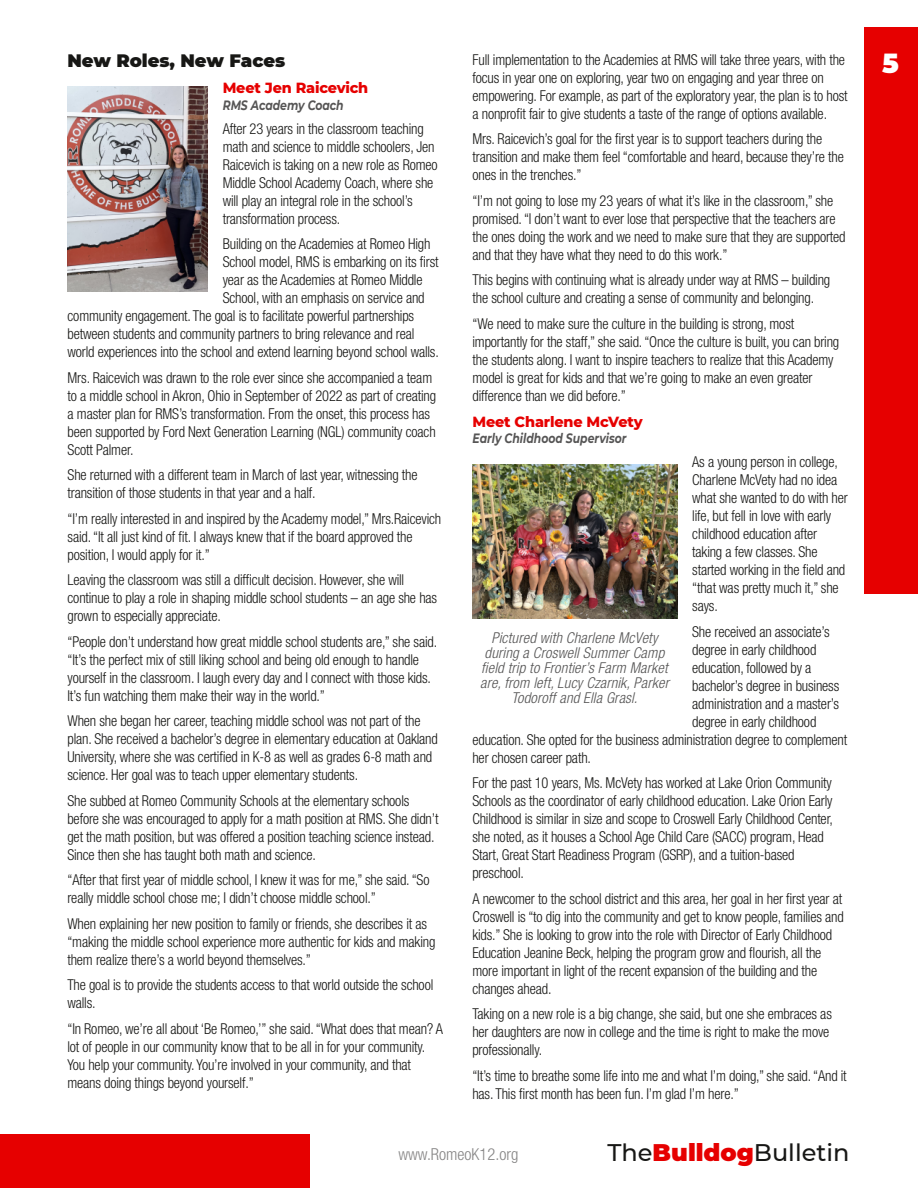
<style>
.page{position:relative;width:918px;height:1188px;background:#fff}
.page>*{position:absolute;margin:0;border:0;box-sizing:border-box;transform-origin:0 0}
.t1{font:900 27px "Montserrat";color:#fff}
.t2{font:500 24px "Montserrat";color:#171715}
.t3{font:900 18px "Montserrat";letter-spacing:-.005em;color:#171715}
.t4{font:300 condensed 16.5px "Helvetica Neue LT Std";color:#878686}
.t5{font:300 condensed 15px/18px "Helvetica Neue LT Std";letter-spacing:-.01em;color:#171715;scale:.96 1}
.t6{font:italic 300 condensed 15px/15px "Helvetica Neue LT Std";letter-spacing:.01em;color:#565555;text-align:center}
.t7{font:800 15px "Montserrat";letter-spacing:-.01em;color:#e60000;scale:.96 1}
.t8{font:italic 700 13.5px "Montserrat";color:#565555;scale:.8 1}
.s1{font-weight:900;color:#e60000}
</style>
<div class="page">
<div style="left:864px;top:27px;width:54px;height:567px;background:#e60000"></div>
<div style="left:0;top:1134px;width:310px;height:54px;background:#e60000"></div>
<img style="left:68px;top:86px;width:139px;height:205px">
<img style="left:472px;top:464px;width:206px;height:154px">
<h4 class="t3" style="left:68px;top:50px;width:219px">New Roles, New Faces</h4>
<h5 class="t7" style="left:223px;top:79px;width:153px">Meet Jen Raicevich</h5>
<h5 class="t8" style="left:223px;top:97px;width:153px">RMS Academy Coach</h5>
<p class="t5" style="left:223px;top:121px;width:225px">After 23 years in the classroom teaching math and science to middle schoolers, Jen Raicevich is taking on a new role as Romeo Middle School Academy Coach, where she will play an integral role in the school’s transformation process.</p>
<p class="t5" style="left:223px;top:237px;width:226px">Building on the Academies at Romeo High<br>School model, RMS is embarking on its first year as the Academies at Romeo Middle</p>
<p class="t5" style="left:68px;top:291px;width:388px;text-indent:155px">School, with an emphasis on service and community engagement. The goal is to facilitate powerful partnerships between students and community partners to bring relevance and real world experiences into the school and extend learning beyond school walls.</p>
<p class="t5" style="left:68px;top:370px;width:385px">Mrs. Raicevich was drawn to the role ever since she accompanied a team to a middle school in Akron, Ohio in September of 2022 as part of creating a master plan for RMS’s transformation. From the onset, this process has been supported by Ford Next Generation Learning (NGL) community coach Scott Palmer.</p>
<p class="t5" style="left:68px;top:468px;width:366px">She returned with a different team in March of last year, witnessing the transition of those students in that year and a half.</p>
<p class="t5" style="left:68px;top:511px;width:391px">“I’m really interested in and inspired by the Academy model,” Mrs.Raicevich said.“It all just kind of fit. I always knew that if the board approved the position, I would apply for it.”</p>
<p class="t5" style="left:68px;top:573px;width:387px">Leaving the classroom was still a difficult decision. However, she will continue to play a role in shaping middle school students – an age she has grown to especially appreciate.</p>
<p class="t5" style="left:68px;top:634px;width:387px">“People don’t understand how great middle school students are,” she said. “It’s the perfect mix of still liking school and being old enough to handle yourself in the classroom. I laugh every day and I connect with those kids.<br>It’s fun watching them make their way in the world.”</p>
<p class="t5" style="left:67px;top:714px;width:387px">When she began her career, teaching middle school was not part of the plan. She received a bachelor’s degree in elementary education at Oakland University, where she was certified in K-8 as well as grades 6-8 math and science. Her goal was to teach upper elementary students.</p>
<p class="t5" style="left:67px;top:793px;width:388px">She subbed at Romeo Community Schools at the elementary schools before she was encouraged to apply for a math position at RMS. She didn’t get the math position, but was offered a position teaching science instead.<br>Since then she has taught both math and science.</p>
<p class="t5" style="left:67px;top:873px;width:379px">“After that first year of middle school, I knew it was for me,” she said.“So really middle school chose me; I didn’t choose middle school.”</p>
<p class="t5" style="left:67px;top:916px;width:385px">When explaining her new position to family or friends, she describes it as “making the middle school experience more authentic for kids and making them realize there’s a world beyond themselves.”</p>
<p class="t5" style="left:67px;top:978px;width:383px">The goal is to provide the students access to that world outside the school walls.</p>
<p class="t5" style="left:67px;top:1021px;width:393px">“In Romeo, we’re all about ‘Be Romeo,’” she said.“What does that mean? A lot of people in our community know that to be all in for your community.<br>You help your community. You’re involved in your community, and that means doing things beyond yourself.”</p>
<p class="t5" style="left:472px;top:53px;width:392px">Full implementation to the Academies at RMS will take three years, with the focus in year one on exploring, year two on engaging and year three on empowering. For example, as part of the exploratory year, the plan is to host a nonprofit fair to give students a taste of the range of options available.</p>
<p class="t5" style="left:472px;top:132px;width:388px">Mrs. Raicevich’s goal for the first year is to support teachers during the transition and make them feel “comfortable and heard, because they’re the ones in the trenches.”</p>
<p class="t5" style="left:472px;top:194px;width:390px">“I’m not going to lose my 23 years of what it’s like in the classroom,” she promised.“I don’t want to ever lose that perspective that the teachers are the ones doing the work and we need to make sure that they are supported and that they have what they need to do this work.”</p>
<p class="t5" style="left:473px;top:273px;width:374px">This begins with continuing what is already under way at RMS – building the school culture and creating a sense of community and belonging.</p>
<p class="t5" style="left:473px;top:317px;width:384px">“We need to make sure the culture in the building is strong, most importantly for the staff,” she said.“Once the culture is built, you can bring the students along. I want to inspire teachers to realize that this Academy model is great for kids and that we’re going to make an even greater difference than we did before.”</p>
<h5 class="t7" style="left:473px;top:412px;width:179px">Meet Charlene McVety</h5>
<h5 class="t8" style="left:472px;top:430px;width:194px">Early Childhood Supervisor</h5>
<p class="t5" style="left:692px;top:455px;width:164px">As a young person in college,<br>Charlene McVety had no idea what she wanted to do with her life, but fell in love with early childhood education after taking a few classes. She started working in the field and “that was pretty much it,” she says.</p>
<p class="t5" style="left:692px;top:624px;width:155px">She received an associate’s degree in early childhood education, followed by a bachelor’s degree in business administration and a master’s degree in early childhood</p>
<p class="t5" style="left:472px;top:732px;width:392px">education. She opted for the business administration degree to complement her chosen career path.</p>
<p class="t5" style="left:472px;top:776px;width:377px">For the past 10 years, Ms. McVety has worked at Lake Orion Community Schools as the coordinator of early childhood education. Lake Orion Early Childhood is similar in size and scope to Croswell Early Childhood Center, she noted, as it houses a School Age Child Care (SACC) program, Head Start, Great Start Readiness Program (GSRP), and a tuition-based preschool.</p>
<p class="t5" style="left:472px;top:891px;width:388px">A newcomer to the school district and this area, her goal in her first year at Croswell is “to dig into the community and get to know people, families and kids.” She is looking to grow into the role with Director of Early Childhood Education Jeanine Beck, helping the program grow and flourish, all the more important in light of the recent expansion of the building and the changes ahead.</p>
<p class="t5" style="left:472px;top:1007px;width:376px">Taking on a new role is a big change, she said, but one she embraces as her daughters are now in college and the time is right to make the move professionally.</p>
<p class="t5" style="left:472px;top:1068px;width:392px">“It’s time to breathe some life into me and what I’m doing,” she said.“And it has. This first month has been fun. I’m glad I’m here.”</p>
<p class="t6" style="left:480px;top:632px;width:190px">Pictured with Charlene McVety during a Croswell Summer Camp field trip to Frontier’s Farm Market are, from left, Lucy Czarnik, Parker<br>Todoroff and Ella Grasl.</p>
<p class="t4" style="left:398px;top:1149px;width:121px">www.RomeoK12.org</p>
<h2 class="t2" style="left:608px;top:1138px;width:243px">The<span class="s1">Bulldog</span>Bulletin</h2>
<h1 class="t1" style="left:882px;top:47px;width:18px">5</h1>
</div>
